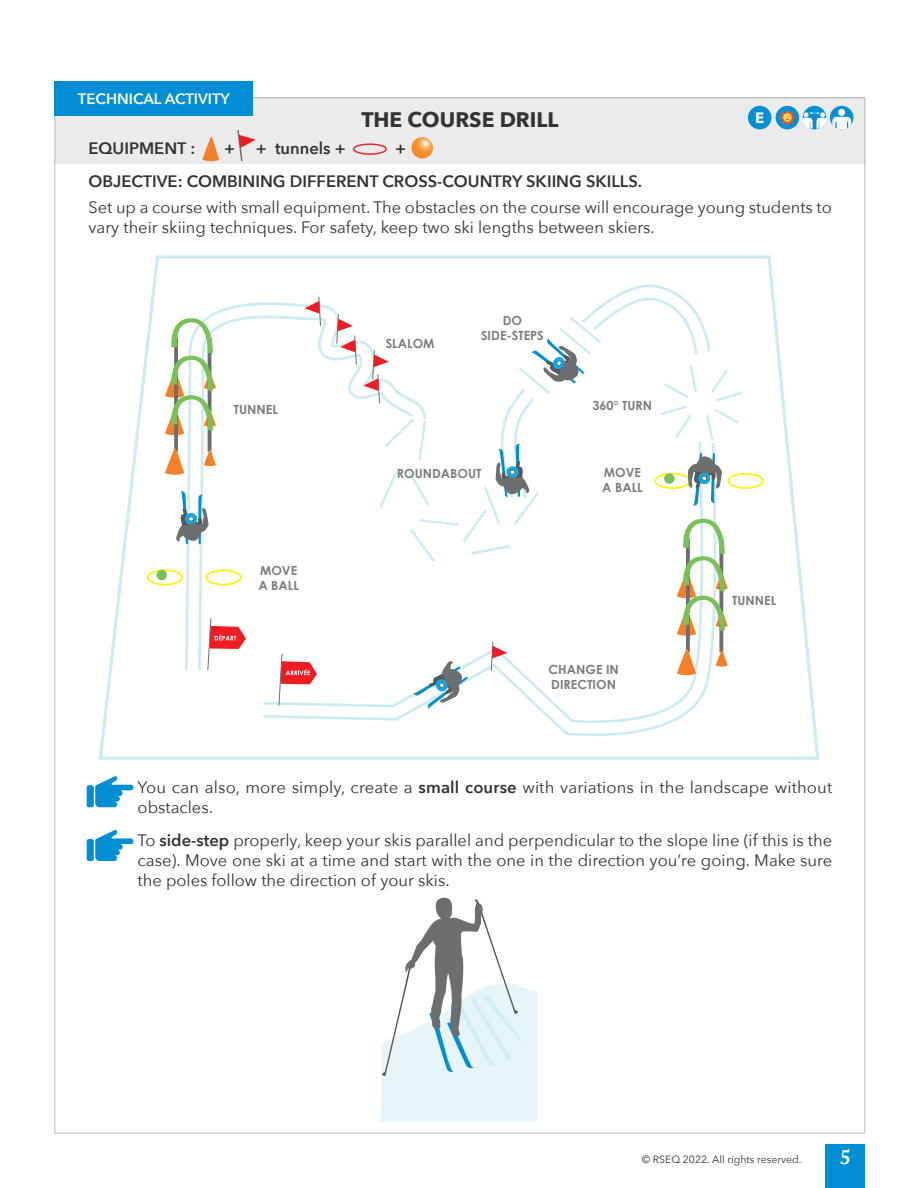
<style>
.page{position:relative;width:918px;height:1188px;background:#fff}
.page>*{position:absolute;margin:0;border:0;box-sizing:border-box;transform-origin:0 0}
.t1{font:700 21px "Avenir Next";color:#323332}
.t2{font:700 19.5px "PT Serif";color:#fff}
.t3{font:16.5px/19.8px "Avenir Next";color:#323332}
.t4{font:600 16.5px "Avenir Next";color:#323332}
.t5{font:700 15.15px "Avenir Next";color:#fff}
.t6{font:600 15px "Avenir Next";color:#fff}
.t7{font:700 12.6px/15.1px "Century Gothic";color:#7b7e7a}
.t8{font:10.5px "Avenir Next";color:#323332}
.s1{font-weight:600}
</style>
<div class="page">
<div style="left:826px;top:1144px;width:39px;height:44px;background:#008fd5"></div>
<div style="left:55px;top:97px;width:810px;height:67px;background:#eaebea"></div>
<div style="left:54px;top:81px;width:199px;height:35px;background:#008fd5"></div>
<div style="left:748px;top:106px;width:23px;height:23px;background:#008fd5;border-radius:50%"></div>
<div style="left:776px;top:106px;width:23px;height:23px;background:#008fd5;border-radius:50%"></div>
<svg style="left:779px;top:109px;width:17px;height:17px"></svg>
<svg style="left:803px;top:106px;width:23px;height:23px"></svg>
<svg style="left:830px;top:106px;width:23px;height:23px"></svg>
<div style="left:838px;top:109px;width:7px;height:7px;background:#fff;border-radius:50%"></div>
<svg style="left:832px;top:117px;width:19px;height:12px"></svg>
<svg style="left:202px;top:137px;width:17px;height:25px"></svg>
<svg style="left:237px;top:130px;width:19px;height:31px"></svg>
<div style="left:353px;top:143px;width:34px;height:12px;border:2px solid #ee262e;border-radius:50%"></div>
<svg style="left:411px;top:137px;width:22px;height:22px"></svg>
<svg style="left:98px;top:255px;width:722px;height:505px"></svg>
<svg style="left:197px;top:258px;width:516px;height:21px"></svg>
<svg style="left:184px;top:279px;width:542px;height:466px"></svg>
<svg style="left:363px;top:350px;width:14px;height:54px"></svg>
<svg style="left:336px;top:314px;width:21px;height:51px"></svg>
<svg style="left:304px;top:296px;width:17px;height:30px"></svg>
<svg style="left:146px;top:569px;width:96px;height:17px"></svg>
<div style="left:156px;top:570px;width:11px;height:10px;background:#78c258;border-radius:50%"></div>
<svg style="left:207px;top:618px;width:39px;height:53px"></svg>
<svg style="left:278px;top:653px;width:39px;height:53px"></svg>
<svg style="left:414px;top:661px;width:54px;height:48px"></svg>
<svg style="left:176px;top:491px;width:33px;height:54px"></svg>
<svg style="left:174px;top:437px;width:4px;height:12px"></svg>
<hr style="left:208px;top:415px;width:3px;height:37px;background:#6d6e70">
<svg style="left:165px;top:449px;width:19px;height:27px"></svg>
<svg style="left:204px;top:450px;width:12px;height:17px"></svg>
<svg style="left:165px;top:318px;width:51px;height:119px"></svg>
<svg style="left:686px;top:637px;width:4px;height:12px"></svg>
<svg style="left:719px;top:637px;width:4px;height:13px"></svg>
<svg style="left:677px;top:649px;width:19px;height:28px"></svg>
<svg style="left:715px;top:650px;width:13px;height:18px"></svg>
<svg style="left:677px;top:564px;width:51px;height:73px"></svg>
<svg style="left:745px;top:453px;width:20px;height:53px"></svg>
<svg style="left:490px;top:641px;width:17px;height:30px"></svg>
<svg style="left:377px;top:314px;width:368px;height:250px"></svg>
<svg style="left:381px;top:897px;width:156px;height:224px"></svg>
<svg style="left:95px;top:776px;width:38px;height:31px"></svg>
<div style="left:87px;top:785px;width:7px;height:22px;background:#008fd5;border-radius:2px"></div>
<svg style="left:95px;top:830px;width:38px;height:31px"></svg>
<div style="left:87px;top:839px;width:7px;height:22px;background:#008fd5;border-radius:2px"></div>
<p class="t6" style="left:78px;top:86px;width:153px">TECHNICAL ACTIVITY</p>
<p class="t4" style="left:88px;top:134px;width:108px">EQUIPMENT :</p>
<p class="t4" style="left:224px;top:134px;width:123px">+ + tunnels +</p>
<p class="t4" style="left:395px;top:134px;width:12px">+</p>
<p class="t4" style="left:88px;top:167px;width:555px">OBJECTIVE: COMBINING DIFFERENT CROSS-COUNTRY SKIING SKILLS.</p>
<p class="t3" style="left:88px;top:197px;width:745px">Set up a course with small equipment. The obstacles on the course will encourage young students to vary their skiing techniques. For safety, keep two ski lengths between skiers.</p>
<p class="t1" style="left:361px;top:101px;width:199px">THE COURSE DRILL</p>
<p class="t5" style="left:755px;top:105px;width:11px">E</p>
<p class="t7" style="left:234px;top:401px;width:46px">TUNNEL</p>
<p class="t7" style="left:258px;top:562px;width:42px">MOVE<br>A BALL</p>
<p class="t7" style="left:386px;top:336px;width:50px">SLALOM</p>
<p class="t7" style="left:481px;top:313px;width:64px;text-align:center">DO<br>SIDE-STEPS</p>
<p class="t7" style="left:397px;top:466px;width:86px">ROUNDABOUT</p>
<p class="t7" style="left:592px;top:398px;width:61px">360° TURN</p>
<p class="t7" style="left:602px;top:465px;width:42px">MOVE<br>A BALL</p>
<p class="t7" style="left:548px;top:661px;width:72px">CHANGE IN<br>DIRECTION</p>
<p class="t7" style="left:732px;top:592px;width:46px">TUNNEL</p>
<p class="t3" style="left:138px;top:777px;width:696px">You can also, more simply, create a <span class="s1">small course</span> with variations in the landscape without obstacles.</p>
<p class="t3" style="left:138px;top:830px;width:696px;text-align:justify">To <span class="s1">side-step</span> properly, keep your skis parallel and perpendicular to the slope line (if this is the case). Move one ski at a time and start with the one in the direction you’re going. Make sure the poles follow the direction of your skis.</p>
<p class="t8" style="left:642px;top:1150px;width:161px">© RSEQ 2022. All rights reserved.</p>
<p class="t2" style="left:840px;top:1144px;width:13px">5</p>
</div>
